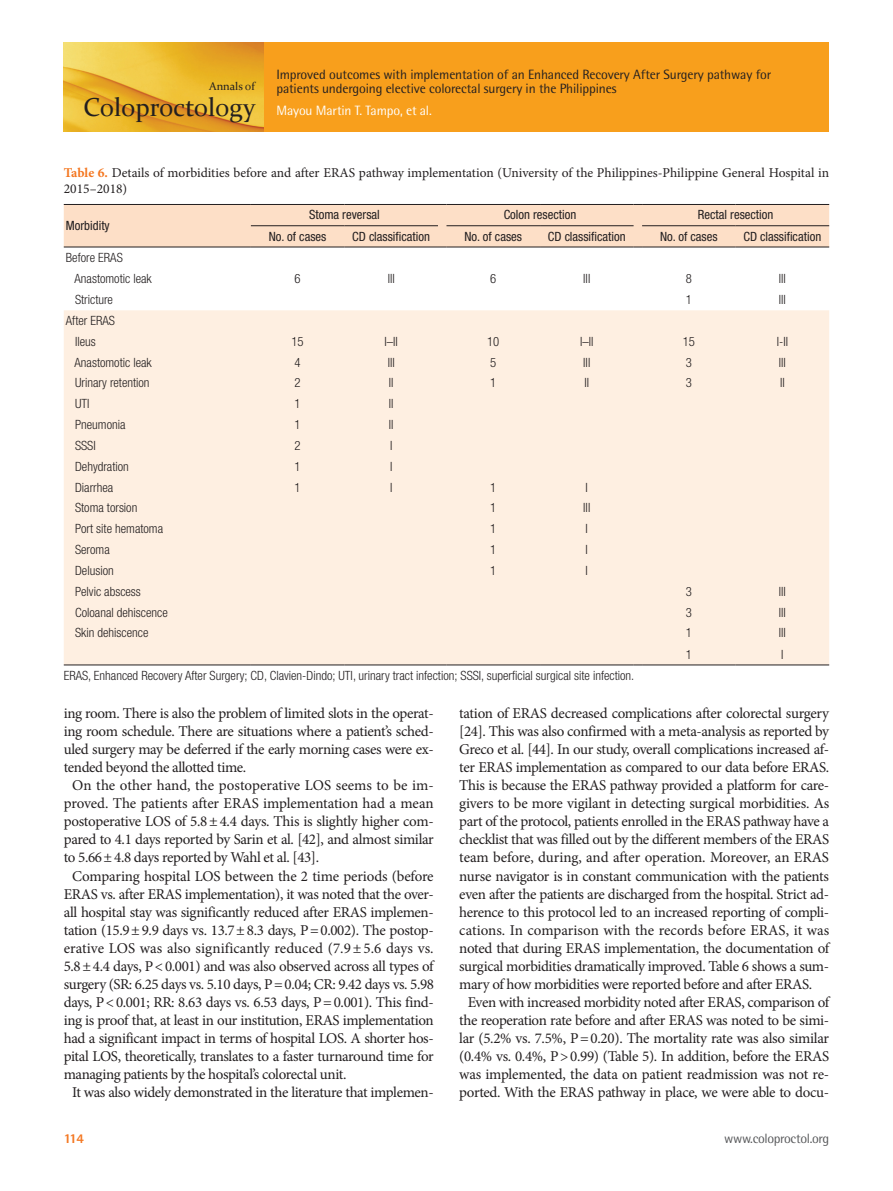
<style>
.page{position:relative;width:893px;height:1191px;background:#fff}
.page>*{position:absolute;margin:0;border:0;box-sizing:border-box;transform-origin:0 0}
.t1{font:25.95px "Constantia";color:#231f20}
.본문{font:15px/18px "Minion Pro";letter-spacing:-.025em;color:#231f20;text-align:justify}
.t2{font:13.5px/13.5px "Rotis Semi Sans Std";letter-spacing:-.01em;color:#231f20}
.표그림설명{font:13.5px/16.2px "Minion Pro";color:#231f20}
.t3{font:13.5px "Rotis Semi Sans Std";letter-spacing:-.01em;color:#fff}
.t4{font:13.5px "Rotis Semi Sans Std";letter-spacing:-.025em;color:#57585a}
.t5{font:800 13.5px "Rotis Semi Sans Std";color:#f47721}
.표본문{font:300 condensed 12.75px "Helvetica Neue LT Std";color:#231f20}
.표머리글{font:condensed 12.75px "Helvetica Neue LT Std";color:#231f20}
.t6{font:11.25px "Constantia";color:#231f20}
.s1{font-weight:700;color:#f47721}
</style>
<div class="page">
<div style="left:264px;top:43px;width:565px;height:89px;background:#f89f1c"></div>
<img style="left:64px;top:43px;width:200px;height:89px">
<div style="left:64px;top:310px;width:765px;height:354px;background:#feefe1"></div>
<hr style="left:64px;top:664px;width:187px;height:1px;background:#231f20">
<hr style="left:251px;top:664px;width:93px;height:1px;background:#231f20">
<hr style="left:344px;top:664px;width:94px;height:1px;background:#231f20">
<hr style="left:446px;top:664px;width:94px;height:1px;background:#231f20">
<hr style="left:540px;top:664px;width:94px;height:1px;background:#231f20">
<hr style="left:642px;top:664px;width:94px;height:1px;background:#231f20">
<hr style="left:736px;top:664px;width:93px;height:1px;background:#231f20">
<svg style="left:64px;top:204px;width:765px;height:44px;background:#efd3bd"></svg>
<p class="t6" style="left:209px;top:79px;width:47px">Annals of</p>
<h1 class="t1" style="left:83px;top:90px;width:174px">Coloproctology</h1>
<p class="t2" style="left:276px;top:68px;width:496px">Improved outcomes with implementation of an Enhanced Recovery After Surgery pathway for patients undergoing elective colorectal surgery in the Philippines</p>
<p class="t3" style="left:276px;top:102px;width:157px">Mayou Martin T. Tampo, et al.</p>
<p class="표그림설명" style="left:64px;top:165px;width:767px"><span class="s1">Table 6.</span> Details of morbidities before and after ERAS pathway implementation (University of the Philippines-Philippine General Hospital in<br>2015–2018)</p>
<p class="표머리글" style="left:66px;top:218px;width:45px">Morbidity</p>
<p class="표머리글" style="left:309px;top:207px;width:72px">Stoma reversal</p>
<p class="표머리글" style="left:504px;top:207px;width:74px">Colon resection</p>
<p class="표머리글" style="left:698px;top:207px;width:77px">Rectal resection</p>
<p class="표머리글" style="left:269px;top:229px;width:59px">No. of cases</p>
<p class="표머리글" style="left:352px;top:229px;width:79px">CD classification</p>
<p class="표머리글" style="left:464px;top:229px;width:59px">No. of cases</p>
<p class="표머리글" style="left:548px;top:229px;width:79px">CD classification</p>
<p class="표머리글" style="left:660px;top:229px;width:59px">No. of cases</p>
<p class="표머리글" style="left:743px;top:229px;width:79px">CD classification</p>
<p class="표본문" style="left:66px;top:250px;width:58px">Before ERAS</p>
<p class="표본문" style="left:75px;top:271px;width:79px">Anastomotic leak</p>
<p class="표본문" style="left:295px;top:271px;width:8px">6</p>
<p class="표본문" style="left:388px;top:271px;width:9px">III</p>
<p class="표본문" style="left:490px;top:271px;width:8px">6</p>
<p class="표본문" style="left:583px;top:271px;width:9px">III</p>
<p class="표본문" style="left:686px;top:271px;width:8px">8</p>
<p class="표본문" style="left:779px;top:271px;width:9px">III</p>
<p class="표본문" style="left:75px;top:292px;width:39px">Stricture</p>
<p class="표본문" style="left:686px;top:292px;width:8px">1</p>
<p class="표본문" style="left:779px;top:292px;width:9px">III</p>
<p class="표본문" style="left:66px;top:313px;width:51px">After ERAS</p>
<p class="표본문" style="left:75px;top:334px;width:22px">Ileus</p>
<p class="표본문" style="left:292px;top:334px;width:14px">15</p>
<p class="표본문" style="left:384px;top:334px;width:15px">I–II</p>
<p class="표본문" style="left:487px;top:334px;width:14px">10</p>
<p class="표본문" style="left:580px;top:334px;width:15px">I–II</p>
<p class="표본문" style="left:683px;top:334px;width:14px">15</p>
<p class="표본문" style="left:777px;top:334px;width:13px">I-II</p>
<p class="표본문" style="left:75px;top:355px;width:79px">Anastomotic leak</p>
<p class="표본문" style="left:295px;top:355px;width:8px">4</p>
<p class="표본문" style="left:388px;top:355px;width:9px">III</p>
<p class="표본문" style="left:490px;top:355px;width:8px">5</p>
<p class="표본문" style="left:583px;top:355px;width:9px">III</p>
<p class="표본문" style="left:686px;top:355px;width:8px">3</p>
<p class="표본문" style="left:779px;top:355px;width:9px">III</p>
<p class="표본문" style="left:75px;top:375px;width:76px">Urinary retention</p>
<p class="표본문" style="left:295px;top:375px;width:8px">2</p>
<p class="표본문" style="left:389px;top:375px;width:6px">II</p>
<p class="표본문" style="left:490px;top:375px;width:8px">1</p>
<p class="표본문" style="left:584px;top:375px;width:6px">II</p>
<p class="표본문" style="left:686px;top:375px;width:8px">3</p>
<p class="표본문" style="left:780px;top:375px;width:6px">II</p>
<p class="표본문" style="left:75px;top:396px;width:16px">UTI</p>
<p class="표본문" style="left:295px;top:396px;width:8px">1</p>
<p class="표본문" style="left:389px;top:396px;width:6px">II</p>
<p class="표본문" style="left:75px;top:417px;width:52px">Pneumonia</p>
<p class="표본문" style="left:295px;top:417px;width:8px">1</p>
<p class="표본문" style="left:389px;top:417px;width:6px">II</p>
<p class="표본문" style="left:75px;top:438px;width:22px">SSSI</p>
<p class="표본문" style="left:295px;top:438px;width:8px">2</p>
<p class="표본문" style="left:390px;top:438px;width:4px">I</p>
<p class="표본문" style="left:75px;top:459px;width:55px">Dehydration</p>
<p class="표본문" style="left:295px;top:459px;width:8px">1</p>
<p class="표본문" style="left:390px;top:459px;width:4px">I</p>
<p class="표본문" style="left:75px;top:480px;width:40px">Diarrhea</p>
<p class="표본문" style="left:295px;top:480px;width:8px">1</p>
<p class="표본문" style="left:390px;top:480px;width:4px">I</p>
<p class="표본문" style="left:490px;top:480px;width:8px">1</p>
<p class="표본문" style="left:586px;top:480px;width:4px">I</p>
<p class="표본문" style="left:75px;top:500px;width:64px">Stoma torsion</p>
<p class="표본문" style="left:490px;top:500px;width:8px">1</p>
<p class="표본문" style="left:583px;top:500px;width:9px">III</p>
<p class="표본문" style="left:75px;top:521px;width:90px">Port site hematoma</p>
<p class="표본문" style="left:490px;top:521px;width:8px">1</p>
<p class="표본문" style="left:586px;top:521px;width:4px">I</p>
<p class="표본문" style="left:75px;top:542px;width:36px">Seroma</p>
<p class="표본문" style="left:490px;top:542px;width:8px">1</p>
<p class="표본문" style="left:586px;top:542px;width:4px">I</p>
<p class="표본문" style="left:75px;top:563px;width:40px">Delusion</p>
<p class="표본문" style="left:490px;top:563px;width:8px">1</p>
<p class="표본문" style="left:586px;top:563px;width:4px">I</p>
<p class="표본문" style="left:75px;top:584px;width:67px">Pelvic abscess</p>
<p class="표본문" style="left:686px;top:584px;width:8px">3</p>
<p class="표본문" style="left:779px;top:584px;width:9px">III</p>
<p class="표본문" style="left:75px;top:605px;width:94px">Coloanal dehiscence</p>
<p class="표본문" style="left:686px;top:605px;width:8px">3</p>
<p class="표본문" style="left:779px;top:605px;width:9px">III</p>
<p class="표본문" style="left:75px;top:625px;width:75px">Skin dehiscence</p>
<p class="표본문" style="left:686px;top:625px;width:8px">1</p>
<p class="표본문" style="left:779px;top:625px;width:9px">III</p>
<p class="표본문" style="left:686px;top:646px;width:8px">1</p>
<p class="표본문" style="left:781px;top:646px;width:4px">I</p>
<p class="표본문" style="left:64px;top:668px;width:572px">ERAS, Enhanced Recovery After Surgery; CD, Clavien-Dindo; UTI, urinary tract infection; SSSI, superficial surgical site infection.</p>
<p class="본문" style="left:64px;top:704px;width:371px">ing room. There is also the problem of limited slots in the operat&shy;ing room schedule. There are situations where a patient’s sched&shy;uled surgery may be deferred if the early morning cases were ex&shy;tended beyond the allotted time.</p>
<p class="본문" style="left:64px;top:776px;width:371px;text-indent:9px">On the other hand, the postoperative LOS seems to be im&shy;proved. The patients after ERAS implementation had a mean postoperative LOS of 5.8± 4.4 days. This is slightly higher com&shy;pared to 4.1 days reported by Sarin et al. [42], and almost similar to 5.66± 4.8 days reported by Wahl et al. [43].</p>
<p class="본문" style="left:64px;top:866px;width:372px;text-indent:9px">Comparing hospital LOS between the 2 time periods (before ERAS vs. after ERAS implementation), it was noted that the over&shy;all hospital stay was significantly reduced after ERAS implemen&shy;tation (15.9± 9.9 days vs. 13.7± 8.3 days, P= 0.002). The postop&shy;erative LOS was also significantly reduced (7.9 ± 5.6 days vs.<br>5.8± 4.4 days, P&lt; 0.001) and was also observed across all types of surgery (SR: 6.25 days vs. 5.10 days, P= 0.04; CR: 9.42 days vs. 5.98 days, P&lt; 0.001; RR: 8.63 days vs. 6.53 days, P= 0.001). This find&shy;ing is proof that, at least in our institution, ERAS implementation had a significant impact in terms of hospital LOS. A shorter hos&shy;pital LOS, theoretically, translates to a faster turnaround time for managing patients by the hospital’s colorectal unit.</p>
<p class="본문" style="left:72px;top:1082px;width:363px">It was also widely demonstrated in the literature that implemen-</p>
<p class="t5" style="left:64px;top:1129px;width:22px">114</p>
<p class="본문" style="left:459px;top:704px;width:372px">tation of ERAS decreased complications after colorectal surgery [24]. This was also confirmed with a meta-analysis as reported by Greco et al. [44]. In our study, overall complications increased af&shy;ter ERAS implementation as compared to our data before ERAS.<br>This is because the ERAS pathway provided a platform for care&shy;givers to be more vigilant in detecting surgical morbidities. As part of the protocol, patients enrolled in the ERAS pathway have a checklist that was filled out by the different members of the ERAS team before, during, and after operation. Moreover, an ERAS nurse navigator is in constant communication with the patients even after the patients are discharged from the hospital. Strict ad&shy;herence to this protocol led to an increased reporting of compli&shy;cations. In comparison with the records before ERAS, it was noted that during ERAS implementation, the documentation of surgical morbidities dramatically improved. Table 6 shows a sum&shy;mary of how morbidities were reported before and after ERAS.</p>
<p class="본문" style="left:459px;top:992px;width:372px;text-align:center">Even with increased morbidity noted after ERAS, comparison of the reoperation rate before and after ERAS was noted to be simi&shy;lar (5.2% vs. 7.5%, P= 0.20). The mortality rate was also similar (0.4% vs. 0.4%, P&gt; 0.99) (Table 5). In addition, before the ERAS was implemented, the data on patient readmission was not re&shy;ported. With the ERAS pathway in place, we were able to docu-</p>
<p class="t4" style="left:724px;top:1130px;width:106px">www.coloproctol.org</p>
</div>
